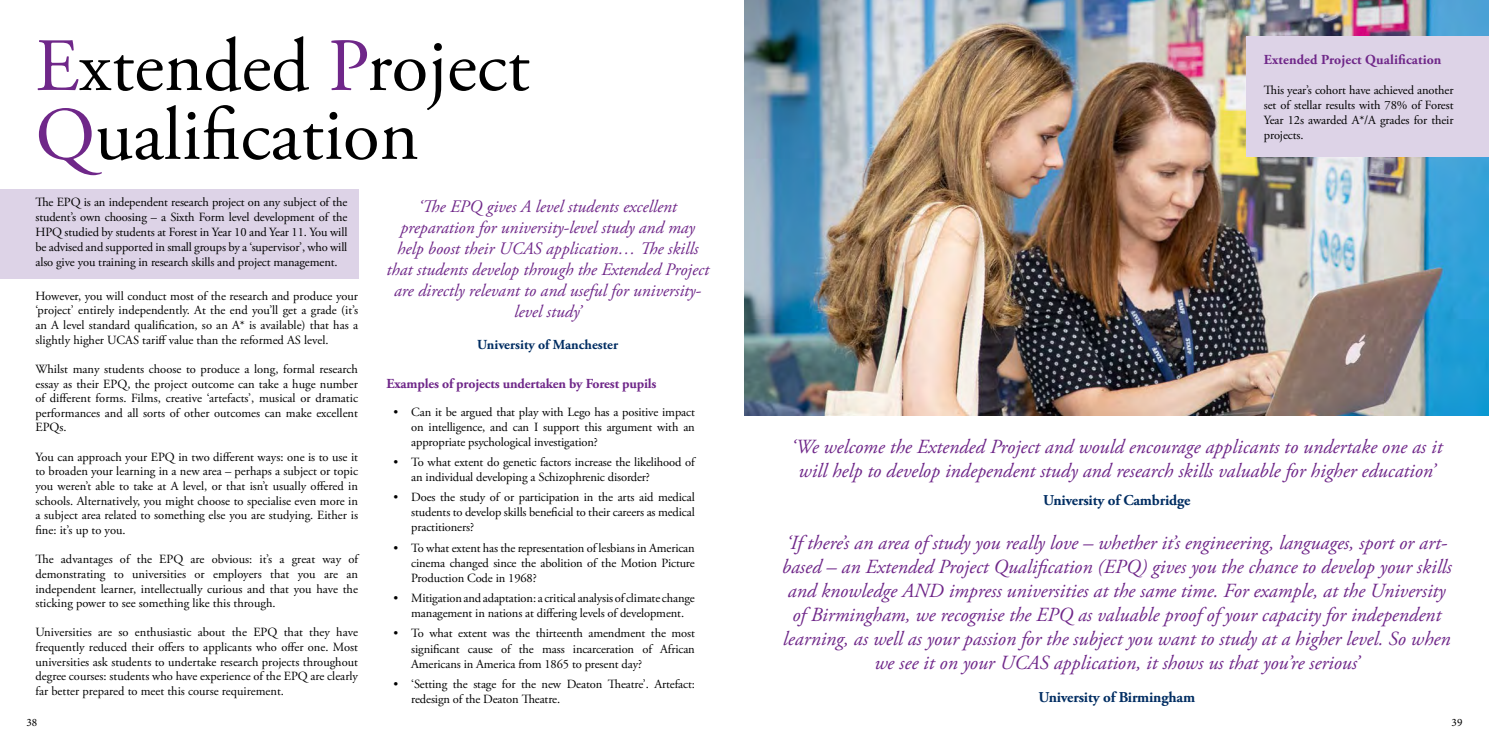
<style>
.page{position:relative;width:1489px;height:745px;background:#fff}
.page>*{position:absolute;margin:0;border:0;box-sizing:border-box;transform-origin:0 0}
._10_tracked{font:75px/68.8px "Adobe Garamond Pro";color:#000}
.t1{font:italic 20px/24px "Adobe Garamond Pro";color:#6f2789;text-align:center}
.t2{font:italic 17.5px/21px "Adobe Garamond Pro";color:#6f2789;text-align:center}
.Paragraph_Style_1{font:700 15px "Adobe Garamond Pro";letter-spacing:-.01em;color:#002d62}
.Paragraph_Style_1-2{font:700 13.75px "Adobe Garamond Pro";letter-spacing:-.01em;color:#6f2789}
.Paragraph_Style_1-3{font:700 13.75px "Adobe Garamond Pro";letter-spacing:.01em;color:#6f2789}
.Paragraph_Style_1-4{font:700 13.75px "Adobe Garamond Pro";color:#002d62}
.Paragraph_Style_1-5{font:12.5px/15px "Adobe Garamond Pro";letter-spacing:-.01em;color:#000;text-align:justify}
.t3{font:11.25px "Minion Pro";color:#000}
.s1{color:#6f2789}
</style>
<div class="page">
<div style="left:0;top:189px;width:358px;height:89px;background:#ddd3e7"></div>
<img style="left:744px;top:0;width:744px;height:415px">
<div style="left:1246px;top:36px;width:242px;height:121px;background:#ddd3e7"></div>
<p class="_10_tracked" style="left:35px;top:34px;width:496px"><span class="s1">E</span>xtended <span class="s1">P</span>roject<br><span class="s1">Q</span>ualification</p>
<p class="Paragraph_Style_1-5" style="left:35px;top:195px;width:313px">The EPQ is an independent research project on any subject of the student’s own choosing – a Sixth Form level development of the HPQ studied by students at Forest in Year 10 and Year 11. You will be advised and supported in small groups by a ‘supervisor’, who will also give you training in research skills and project management.</p>
<p class="Paragraph_Style_1-5" style="left:35px;top:288px;width:324px;line-height:14.6px">However, you will conduct most of the research and produce your ‘project’ entirely independently. At the end you’ll get a grade (it’s an A level standard qualification, so an A* is available) that has a slightly higher UCAS tariff value than the reformed AS level.</p>
<p class="Paragraph_Style_1-5" style="left:35px;top:362px;width:324px;line-height:14.6px">Whilst many students choose to produce a long, formal research essay as their EPQ, the project outcome can take a huge number of different forms. Films, creative ‘artefacts’, musical or dramatic performances and all sorts of other outcomes can make excellent EPQs.</p>
<p class="Paragraph_Style_1-5" style="left:35px;top:449px;width:324px;line-height:14.6px">You can approach your EPQ in two different ways: one is to use it to broaden your learning in a new area – perhaps a subject or topic you weren’t able to take at A level, or that isn’t usually offered in schools. Alternatively, you might choose to specialise even more in a subject area related to something else you are studying. Either is fine: it’s up to you.</p>
<p class="Paragraph_Style_1-5" style="left:35px;top:552px;width:324px;line-height:14.6px">The advantages of the EPQ are obvious: it’s a great way of demonstrating to universities or employers that you are an independent learner, intellectually curious and that you have the sticking power to see something like this through.</p>
<p class="Paragraph_Style_1-5" style="left:35px;top:625px;width:324px">Universities are so enthusiastic about the EPQ that they have frequently reduced their offers to applicants who offer one. Most universities ask students to undertake research projects throughout degree courses: students who have experience of the EPQ are clearly far better prepared to meet this course requirement.</p>
<p class="t2" style="left:386px;top:196px;width:324px">‘The EPQ gives A level students excellent preparation for university-level study and may help boost their UCAS application… The skills that students develop through the Extended Project are directly relevant to and useful for university&shy;level study’</p>
<p class="Paragraph_Style_1-4" style="left:477px;top:336px;width:142px">University of Manchester</p>
<p class="Paragraph_Style_1-2" style="left:386px;top:375px;width:272px">Examples of projects undertaken by Forest pupils</p>
<p class="Paragraph_Style_1-5" style="left:411px;top:404px;width:285px;text-indent:-18px">• Can it be argued that play with Lego has a positive impact on intelligence, and can I support this argument with an appropriate psychological investigation?</p>
<p class="Paragraph_Style_1-5" style="left:411px;top:454px;width:285px;text-indent:-18px">• To what extent do genetic factors increase the likelihood of an individual developing a Schizophrenic disorder?</p>
<p class="Paragraph_Style_1-5" style="left:411px;top:490px;width:285px;text-indent:-18px">• Does the study of or participation in the arts aid medical students to develop skills beneficial to their careers as medical practitioners?</p>
<p class="Paragraph_Style_1-5" style="left:411px;top:540px;width:285px;text-indent:-18px">• To what extent has the representation of lesbians in American cinema changed since the abolition of the Motion Picture Production Code in 1968?</p>
<p class="Paragraph_Style_1-5" style="left:393px;top:590px;width:303px;text-align:center">• Mitigation and adaptation: a critical analysis of climate change management in nations at differing levels of development.</p>
<p class="Paragraph_Style_1-5" style="left:411px;top:626px;width:285px;text-indent:-18px">• To what extent was the thirteenth amendment the most significant cause of the mass incarceration of African Americans in America from 1865 to present day?</p>
<p class="Paragraph_Style_1-5" style="left:411px;top:676px;width:285px;text-indent:-18px">• ‘Setting the stage for the new Deaton Theatre’. Artefact: redesign of the Deaton Theatre.</p>
<p class="Paragraph_Style_1-3" style="left:1263px;top:51px;width:179px">Extended Project Qualification</p>
<p class="Paragraph_Style_1-5" style="left:1263px;top:83px;width:191px">This year’s cohort have achieved another set of stellar results with 78% of Forest Year 12s awarded A*/A grades for their projects.</p>
<p class="t1" style="left:791px;top:434px;width:652px">‘We welcome the Extended Project and would encourage applicants to undertake one as it will help to develop independent study and research skills valuable for higher education’</p>
<p class="Paragraph_Style_1" style="left:1042px;top:491px;width:149px">University of Cambridge</p>
<p class="t1" style="left:781px;top:531px;width:671px">‘If there’s an area of study you really love – whether it’s engineering, languages, sport or art&shy;based – an Extended Project Qualification (EPQ) gives you the chance to develop your skills and knowledge AND impress universities at the same time. For example, at the University of Birmingham, we recognise the EPQ as valuable proof of your capacity for independent learning, as well as your passion for the subject you want to study at a higher level. So when we see it on your UCAS application, it shows us that you’re serious’</p>
<p class="Paragraph_Style_1" style="left:1038px;top:688px;width:158px">University of Birmingham</p>
<p class="t3" style="left:27px;top:714px;width:12px">38</p>
<p class="t3" style="left:1451px;top:714px;width:12px">39</p>
</div>
